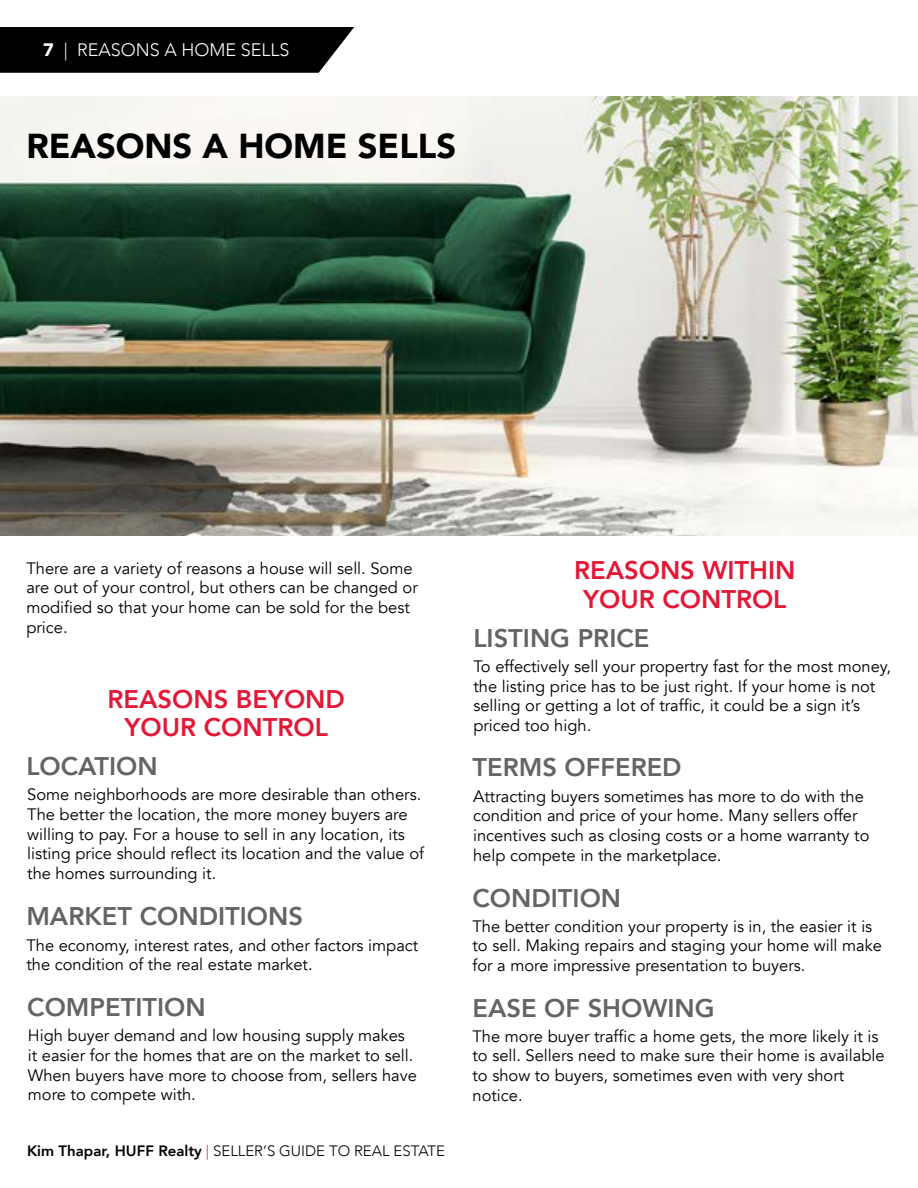
<style>
.page{position:relative;width:918px;height:1188px;background:#fff}
.page>*{position:absolute;margin:0;border:0;box-sizing:border-box;transform-origin:0 0}
.t1{font:900 34.5px "Avenir";color:#000}
.t2{font:800 25.5px "Avenir";color:#636466}
.t3{font:800 25.5px/28.5px "Avenir";color:#e31837;text-align:center}
.t4{font:300 18px "Avenir";color:#fff}
.t5{font:16.5px/19.8px "Avenir";color:#000}
.t6{font:300 15px "Avenir";color:#000}
.s1{font-weight:900}
.s2{font-weight:800}
.s3{color:#e31837}
</style>
<div class="page">
<div style="left:0;top:27px;width:354px;height:46px;background:#000"></div>
<img style="left:0;top:97px;width:918px;height:439px">
<p class="t4" style="left:43px;top:39px;width:248px"><span class="s1">7</span> | REASONS A HOME SELLS</p>
<h1 class="t1" style="left:26px;top:116px;width:431px">REASONS A HOME SELLS</h1>
<p class="t5" style="left:26px;top:558px;width:393px">There are a variety of reasons a house will sell. Some are out of your control, but others can be changed or modified so that your home can be sold for the best price.</p>
<h2 class="t3" style="left:107px;top:684px;width:239px">REASONS BEYOND<br>YOUR CONTROL</h2>
<h2 class="t2" style="left:26px;top:746px;width:133px">LOCATION</h2>
<p class="t5" style="left:27px;top:785px;width:398px">Some neighborhoods are more desirable than others.<br>The better the location, the more money buyers are willing to pay. For a house to sell in any location, its listing price should reflect its location and the value of the homes surrounding it.</p>
<h2 class="t2" style="left:26px;top:896px;width:278px">MARKET CONDITIONS</h2>
<p class="t5" style="left:26px;top:935px;width:394px">The economy, interest rates, and other factors impact the condition of the real estate market.</p>
<h2 class="t2" style="left:27px;top:987px;width:180px">COMPETITION</h2>
<p class="t5" style="left:28px;top:1026px;width:391px">High buyer demand and low housing supply makes it easier for the homes that are on the market to sell.<br>When buyers have more to choose from, sellers have more to compete with.</p>
<p class="t6" style="left:27px;top:1142px;width:420px"><span class="s2">Kim Thapar, HUFF Realty</span> <span class="s3">|</span> SELLER’S GUIDE TO REAL ESTATE</p>
<h2 class="t3" style="left:574px;top:556px;width:223px">REASONS WITHIN<br>YOUR CONTROL</h2>
<h2 class="t2" style="left:473px;top:618px;width:178px">LISTING PRICE</h2>
<p class="t5" style="left:473px;top:656px;width:419px">To effectively sell your propertry fast for the most money, the listing price has to be just right. If your home is not selling or getting a lot of traffic, it could be a sign it’s priced too high.</p>
<h2 class="t2" style="left:472px;top:747px;width:211px">TERMS OFFERED</h2>
<p class="t5" style="left:473px;top:786px;width:398px">Attracting buyers sometimes has more to do with the condition and price of your home. Many sellers offer incentives such as closing costs or a home warranty to help compete in the marketplace.</p>
<h2 class="t2" style="left:472px;top:878px;width:150px">CONDITION</h2>
<p class="t5" style="left:472px;top:916px;width:411px">The better condition your property is in, the easier it is to sell. Making repairs and staging your home will make for a more impressive presentation to buyers.</p>
<h2 class="t2" style="left:472px;top:989px;width:244px">EASE OF SHOWING</h2>
<p class="t5" style="left:472px;top:1026px;width:414px">The more buyer traffic a home gets, the more likely it is to sell. Sellers need to make sure their home is available to show to buyers, sometimes even with very short notice.</p>
</div>
